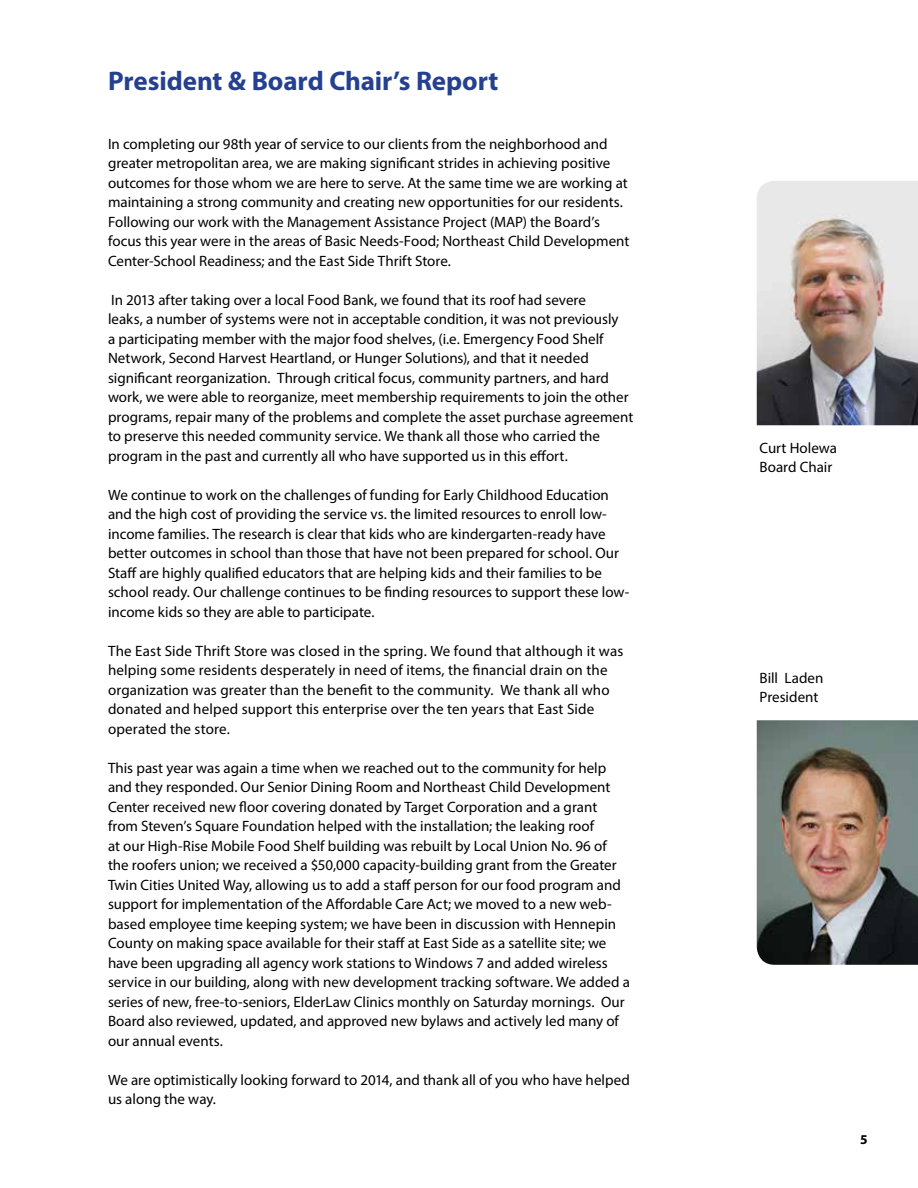
<style>
.page{position:relative;width:918px;height:1188px;background:#fff}
.page>*{position:absolute;margin:0;border:0;box-sizing:border-box;transform-origin:0 0}
.t1{font:700 27px "Myriad Pro";letter-spacing:-.005em;color:#25408f}
.t2{font:15px/19.5px "Myriad Pro";color:#000}
.t3{font:700 13.5px "Myriad Pro";color:#000}
</style>
<div class="page">
<img style="left:757px;top:181px;width:161px;height:244px">
<img style="left:757px;top:720px;width:161px;height:245px">
<h1 class="t1" style="left:108px;top:64px;width:392px">President &amp; Board Chair’s Report</h1>
<p class="t2" style="left:108px;top:134px;width:523px">In completing our 98th year of service to our clients from the neighborhood and greater metropolitan area, we are making significant strides in achieving positive outcomes for those whom we are here to serve. At the same time we are working at maintaining a strong community and creating new opportunities for our residents.<br>Following our work with the Management Assistance Project (MAP) the Board’s focus this year were in the areas of Basic Needs-Food; Northeast Child Development Center-School Readiness; and the East Side Thrift Store.</p>
<p class="t2" style="left:108px;top:290px;width:527px">In 2013 after taking over a local Food Bank, we found that its roof had severe<br>leaks, a number of systems were not in acceptable condition, it was not previously<br>a participating member with the major food shelves, (i.e. Emergency Food Shelf Network, Second Harvest Heartland, or Hunger Solutions), and that it needed significant reorganization. Through critical focus, community partners, and hard work, we were able to reorganize, meet membership requirements to join the other programs, repair many of the problems and complete the asset purchase agreement to preserve this needed community service. We thank all those who carried the program in the past and currently all who have supported us in this effort.</p>
<p class="t2" style="left:108px;top:485px;width:523px">We continue to work on the challenges of funding for Early Childhood Education and the high cost of providing the service vs. the limited resources to enroll low&shy;income families. The research is clear that kids who are kindergarten-ready have better outcomes in school than those that have not been prepared for school. Our Staff are highly qualified educators that are helping kids and their families to be school ready. Our challenge continues to be finding resources to support these low&shy;income kids so they are able to participate.</p>
<p class="t2" style="left:108px;top:641px;width:517px">The East Side Thrift Store was closed in the spring. We found that although it was helping some residents desperately in need of items, the financial drain on the organization was greater than the benefit to the community. We thank all who donated and helped support this enterprise over the ten years that East Side operated the store.</p>
<p class="t2" style="left:108px;top:758px;width:524px">This past year was again a time when we reached out to the community for help and they responded. Our Senior Dining Room and Northeast Child Development Center received new floor covering donated by Target Corporation and a grant from Steven’s Square Foundation helped with the installation; the leaking roof<br>at our High-Rise Mobile Food Shelf building was rebuilt by Local Union No. 96 of the roofers union; we received a $50,000 capacity-building grant from the Greater Twin Cities United Way, allowing us to add a staff person for our food program and support for implementation of the Affordable Care Act; we moved to a new web&shy;based employee time keeping system; we have been in discussion with Hennepin County on making space available for their staff at East Side as a satellite site; we have been upgrading all agency work stations to Windows 7 and added wireless service in our building, along with new development tracking software. We added a series of new, free-to-seniors, ElderLaw Clinics monthly on Saturday mornings. Our Board also reviewed, updated, and approved new bylaws and actively led many of our annual events.</p>
<p class="t2" style="left:108px;top:1070px;width:523px">We are optimistically looking forward to 2014, and thank all of you who have helped us along the way.</p>
<p class="t2" style="left:760px;top:437px;width:79px">Curt Holewa<br>Board Chair</p>
<p class="t2" style="left:760px;top:668px;width:65px">Bill Laden<br>President</p>
<p class="t3" style="left:860px;top:1131px;width:9px">5</p>
</div>
